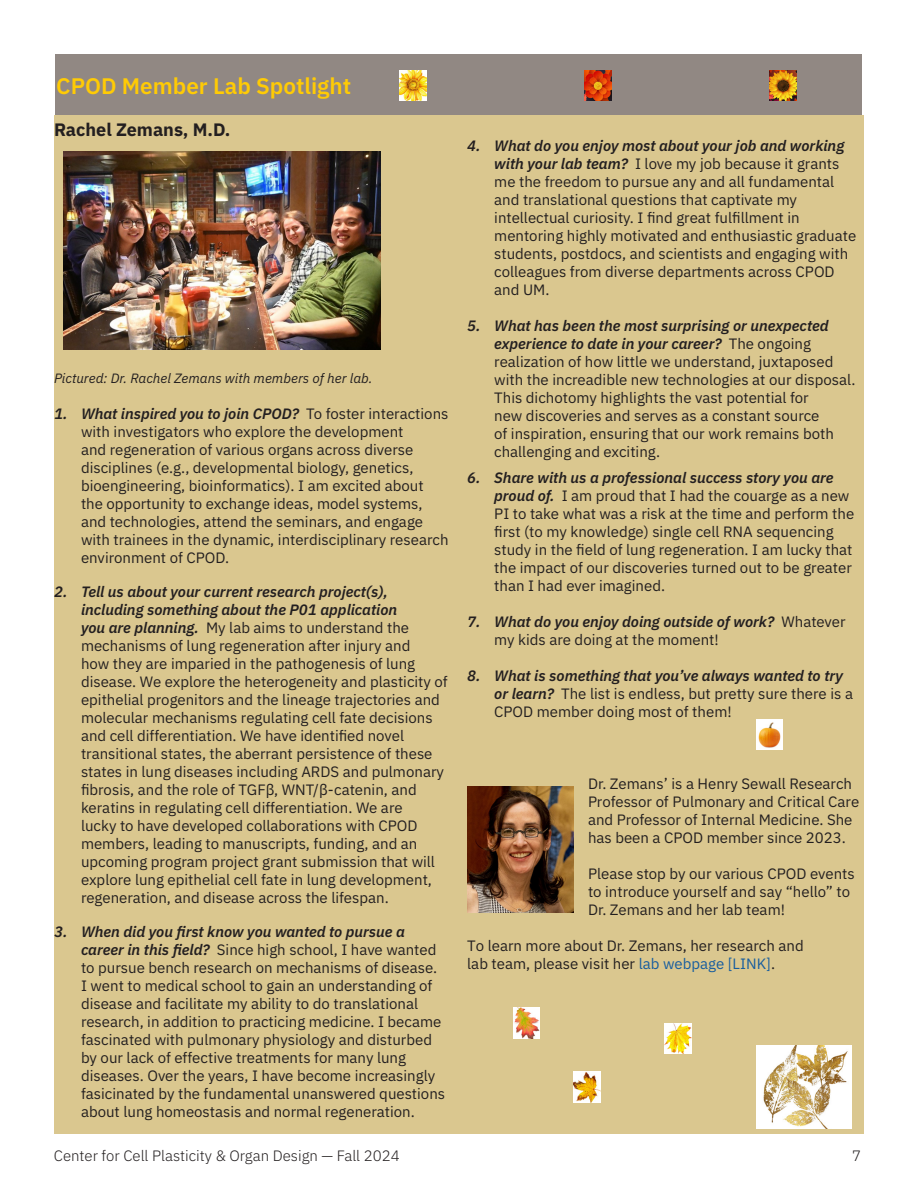
<style>
.page{position:relative;width:918px;height:1188px;background:#fff}
.page>*{position:absolute;margin:0;border:0;box-sizing:border-box;transform-origin:0 0}
.t1{font:600 22.5px "IBM Plex Sans";color:#ffcb05}
.t2{font:700 18px "IBM Plex Sans";color:#231f20}
.t3{font:15px/18px "IBM Plex Sans";color:#231f20}
.t4{font:italic 600 15px/18px "IBM Plex Sans";color:#231f20}
.t5{font:300 15px "IBM Plex Sans";color:#231f20}
.t6{font:italic 13.5px "IBM Plex Sans";color:#231f20}
.s1{font-weight:600;font-style:italic}
.s2{font-weight:400;font-style:normal}
.s3{color:#175d9e}
</style>
<div class="page">
<div style="left:56px;top:55px;width:806px;height:61px;background:#918883"></div>
<div style="left:54px;top:116px;width:810px;height:1018px;background:#dac78f"></div>
<img style="left:400px;top:70px;width:27px;height:30px">
<img style="left:770px;top:70px;width:26px;height:30px">
<img style="left:585px;top:70px;width:27px;height:30px">
<img style="left:64px;top:151px;width:316px;height:198px">
<img style="left:756px;top:1045px;width:95px;height:84px">
<img style="left:467px;top:786px;width:107px;height:126px">
<img style="left:513px;top:1008px;width:27px;height:30px">
<img style="left:574px;top:1072px;width:27px;height:30px">
<img style="left:665px;top:1023px;width:27px;height:30px">
<img style="left:756px;top:719px;width:27px;height:31px">
<p class="t1" style="left:56px;top:68px;width:296px">CPOD Member Lab Spotlight</p>
<p class="t2" style="left:54px;top:115px;width:178px">Rachel Zemans, M.D.</p>
<p class="t6" style="left:54px;top:368px;width:320px">Pictured: Dr. Rachel Zemans with members of her lab.</p>
<p class="t3" style="left:81px;top:403px;width:369px;text-indent:-27px"><span class="s1">1. What inspired you to join CPOD?</span> To foster interactions with investigators who explore the development<br>and regeneration of various organs across diverse disciplines (e.g., developmental biology, genetics, bioengineering, bioinformatics). I am excited about the opportunity to exchange ideas, model systems, and technologies, attend the seminars, and engage with trainees in the dynamic, interdisciplinary research environment of CPOD.</p>
<p class="t3" style="left:81px;top:582px;width:368px;text-indent:-27px"><span class="s1">2. Tell us about your current research project(s), including something about the P01 application<br>you are planning.</span> My lab aims to understand the mechanisms of lung regeneration after injury and<br>how they are imparied in the pathogenesis of lung disease. We explore the heterogeneity and plasticity of epithelial progenitors and the lineage trajectories and molecular mechanisms regulating cell fate decisions and cell differentiation. We have identified novel transitional states, the aberrant persistence of these states in lung diseases including ARDS and pulmonary fibrosis, and the role of TGFβ, WNT/β-catenin, and keratins in regulating cell differentiation. We are<br>lucky to have developed collaborations with CPOD members, leading to manuscripts, funding, and an upcoming program project grant submission that will explore lung epithelial cell fate in lung development, regeneration, and disease across the lifespan.</p>
<p class="t3" style="left:81px;top:922px;width:366px;text-indent:-27px"><span class="s1">3. When did you first know you wanted to pursue a career in this field?</span> Since high school, I have wanted to pursue bench research on mechanisms of disease.<br>I went to medical school to gain an understanding of disease and facilitate my ability to do translational research, in addition to practicing medicine. I became fascinated with pulmonary physiology and disturbed by our lack of effective treatments for many lung diseases. Over the years, I have become increasingly fasicinated by the fundamental unanswered questions about lung homeostasis and normal regeneration.</p>
<p class="t3" style="left:494px;top:136px;width:364px;text-indent:-27px"><span class="s1">4. What do you enjoy most about your job and working with your lab team?</span> I love my job because it grants me the freedom to pursue any and all fundamental and translational questions that captivate my intellectual curiosity. I find great fulfillment in mentoring highly motivated and enthusiastic graduate students, postdocs, and scientists and engaging with colleagues from diverse departments across CPOD and UM.</p>
<p class="t3" style="left:494px;top:316px;width:363px;text-indent:-27px"><span class="s1">5. What has been the most surprising or unexpected experience to date in your career?</span> The ongoing realization of how little we understand, juxtaposed with the increadible new technologies at our disposal.<br>This dichotomy highlights the vast potential for<br>new discoveries and serves as a constant source<br>of inspiration, ensuring that our work remains both challenging and exciting.</p>
<p class="t3" style="left:494px;top:467px;width:362px;text-indent:-27px"><span class="s1">6. Share with us a professional success story you are proud of.</span> I am proud that I had the couarge as a new PI to take what was a risk at the time and perform the first (to my knowledge) single cell RNA sequencing study in the field of lung regeneration. I am lucky that the impact of our discoveries turned out to be greater than I had ever imagined.</p>
<p class="t4" style="left:494px;top:612px;width:353px;text-indent:-27px">7. What do you enjoy doing outside of work? <span class="s2">Whatever my kids are doing at the moment!</span></p>
<p class="t3" style="left:494px;top:666px;width:360px;text-indent:-27px"><span class="s1">8. What is something that you’ve always wanted to try or learn?</span> The list is endless, but pretty sure there is a<br>CPOD member doing most of them!</p>
<p class="t3" style="left:588px;top:774px;width:273px">Dr. Zemans’ is a Henry Sewall Research Professor of Pulmonary and Critical Care and Professor of Internal Medicine. She has been a CPOD member since 2023.</p>
<p class="t3" style="left:588px;top:864px;width:268px">Please stop by our various CPOD events to introduce yourself and say “hello” to<br>Dr. Zemans and her lab team!</p>
<p class="t3" style="left:467px;top:936px;width:338px">To learn more about Dr. Zemans, her research and lab team, please visit her <span class="s3">lab webpage [LINK]</span>.</p>
<p class="t5" style="left:54px;top:1144px;width:348px">Center for Cell Plasticity &amp; Organ Design — Fall 2024</p>
<p class="t5" style="left:852px;top:1144px;width:10px">7</p>
</div>
